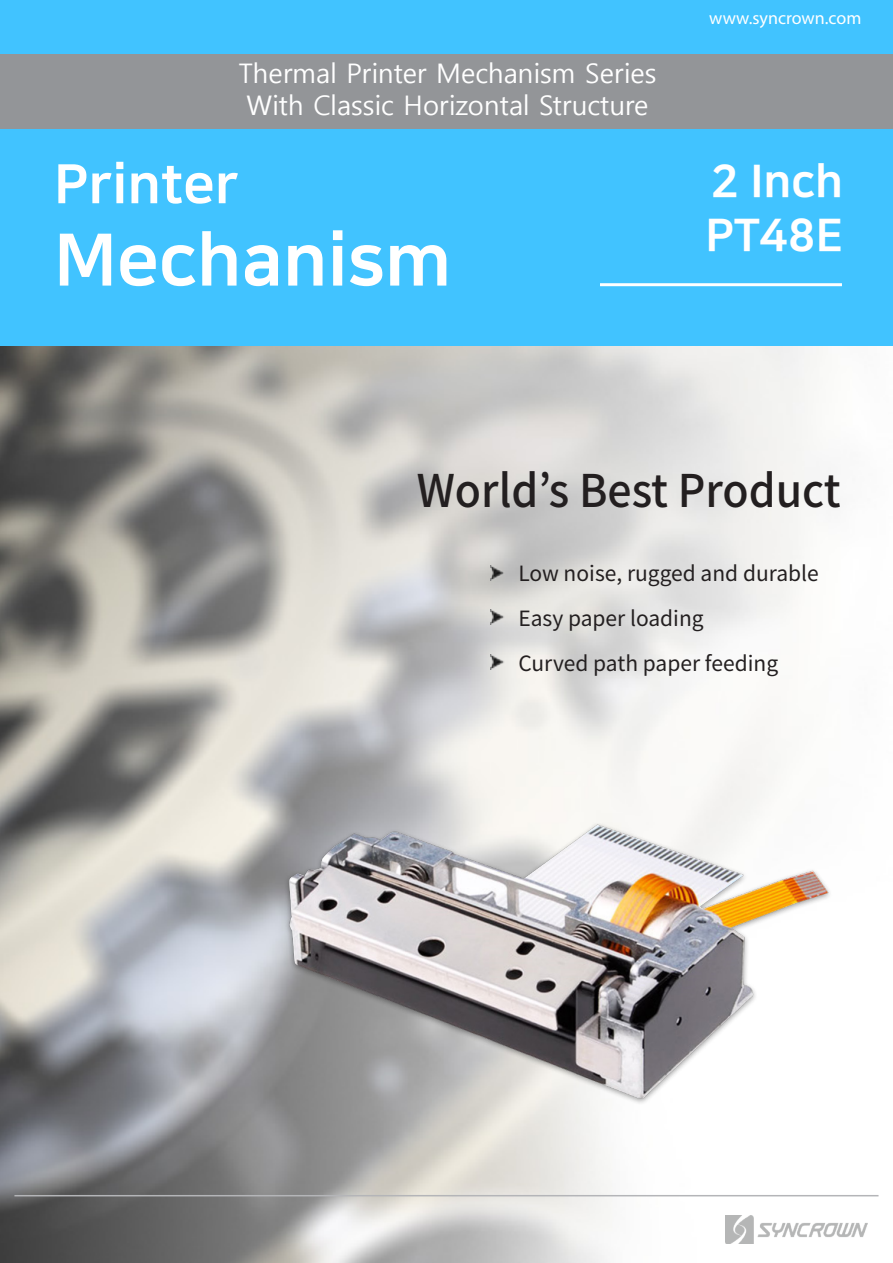
<style>
.page{position:relative;width:893px;height:1263px;background:#fff}
.page>*{position:absolute;margin:0;border:0;box-sizing:border-box;transform-origin:0 0}
.t1{font:72px "Nanum Square EB";color:#fff}
.t2{font:54px "Nanum Square EB";color:#fff}
.t3{font:500 45px "Noto Sans KR";color:#231f20;scale:.95 1}
.t4{font:45px "Nanum Square EB";color:#fff}
.t5{font:27px "Malgun Gothic";color:#fff}
.t6{font:21px "Noto Sans KR";color:#231f20}
.t7{font:18px "Myriad Pro";color:#fff}
</style>
<div class="page">
<img style="left:0;top:0;width:893px;height:1263px">
<hr style="left:14px;top:1195px;width:864px;height:1px;background:#b4b5b8">
<img style="left:491px;top:565px;width:13px;height:15px">
<img style="left:491px;top:610px;width:13px;height:15px">
<img style="left:491px;top:655px;width:13px;height:15px">
<img style="left:725px;top:1215px;width:142px;height:29px">
<hr style="left:600px;top:283px;width:242px;height:3px;background:#fff">
<img style="left:272px;top:767px;width:567px;height:410px">
<div style="left:0;top:54px;width:893px;height:74px;background:#939598"></div>
<p class="t5" style="left:239px;top:58px;width:420px">Thermal Printer Mechanism Series</p>
<p class="t5" style="left:246px;top:90px;width:404px">With Classic Horizontal Structure</p>
<p class="t2" style="left:54px;top:155px;width:186px">Printer</p>
<p class="t1" style="left:54px;top:221px;width:399px">Mechanism</p>
<p class="t7" style="left:709px;top:7px;width:154px">www.syncrown.com</p>
<p class="t4" style="left:711px;top:157px;width:133px">2 Inch</p>
<p class="t4" style="left:705px;top:211px;width:139px">PT48E</p>
<p class="t3" style="left:417px;top:466px;width:448px">World’s Best Product</p>
<p class="t6" style="left:518px;top:561px;width:302px">Low noise, rugged and durable</p>
<p class="t6" style="left:518px;top:606px;width:187px">Easy paper loading</p>
<p class="t6" style="left:518px;top:651px;width:261px">Curved path paper feeding</p>
</div>
